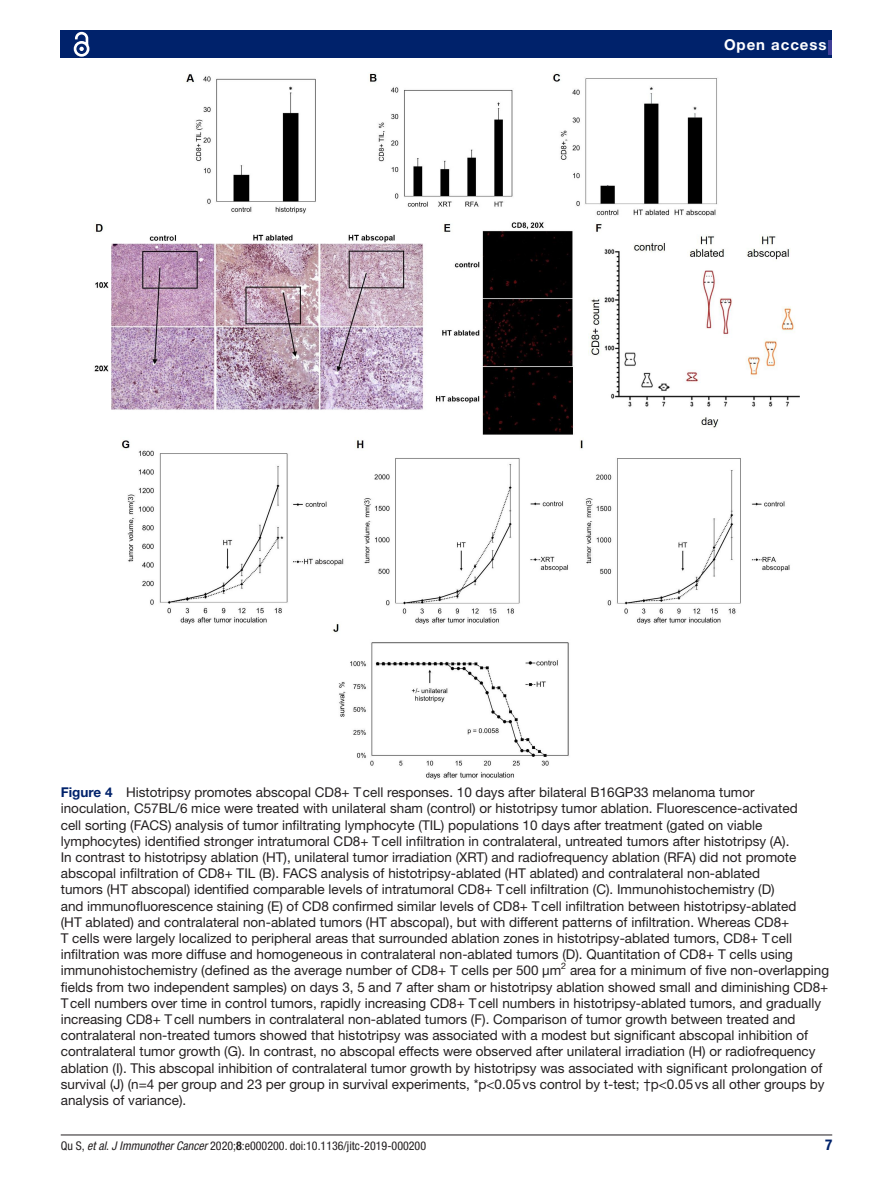
<style>
.page{position:relative;width:893px;height:1191px;background:#fff}
.page>*{position:absolute;margin:0;border:0;box-sizing:border-box;transform-origin:0 0}
.t1{font:700 15px "Helvetica Neue LT Std";letter-spacing:.065em;color:#fff}
.t2{font:700 condensed 15px "Helvetica Neue LT Std";color:#00226b}
.t3{font:13.5px/16.2px "Helvetica Neue LT Std";color:#231f20}
.t4{font:condensed 12px "Helvetica Neue LT Std";color:#231f20}
.s1{font-weight:700;color:#00226b}
.s2{font-style:italic}
.s3{font-weight:700}
</style>
<div class="page">
<hr style="left:61px;top:1134px;width:771px;height:1px;background:#231f20">
<div style="left:61px;top:31px;width:771px;height:27px;background:#00226b"></div>
<hr style="left:828px;top:40px;width:4px;height:15px;background:#414099">
<svg style="left:73px;top:31px;width:17px;height:26px"></svg>
<img style="left:94px;top:73px;width:706px;height:706px">
<p class="t1" style="left:724px;top:35px;width:104px">Open access</p>
<p class="t3" style="left:61px;top:784px;width:770px"><span class="s1">Figure 4</span> Histotripsy promotes abscopal CD8+ Tcell responses. 10 days after bilateral B16GP33 melanoma tumor<br>inoculation, C57BL/6 mice were treated with unilateral sham (control) or histotripsy tumor ablation. Fluorescence-activated<br>cell sorting (FACS) analysis of tumor infiltrating lymphocyte (TIL) populations 10 days after treatment (gated on viable lymphocytes) identified stronger intratumoral CD8+ Tcell infiltration in contralateral, untreated tumors after histotripsy (A).<br>In contrast to histotripsy ablation (HT), unilateral tumor irradiation (XRT) and radiofrequency ablation (RFA) did not promote abscopal infiltration of CD8+ TIL (B). FACS analysis of histotripsy-ablated (HT ablated) and contralateral non-ablated<br>tumors (HT abscopal) identified comparable levels of intratumoral CD8+ Tcell infiltration (C). Immunohistochemistry (D)<br>and immunofluorescence staining (E) of CD8 confirmed similar levels of CD8+ Tcell infiltration between histotripsy-ablated<br>(HT ablated) and contralateral non-ablated tumors (HT abscopal), but with different patterns of infiltration. Whereas CD8+<br>T cells were largely localized to peripheral areas that surrounded ablation zones in histotripsy-ablated tumors, CD8+ Tcell infiltration was more diffuse and homogeneous in contralateral non-ablated tumors (D). Quantitation of CD8+ T cells using immunohistochemistry (defined as the average number of CD8+ T cells per 500 μm<sup>2</sup> area for a minimum of five non-overlapping fields from two independent samples) on days 3, 5 and 7 after sham or histotripsy ablation showed small and diminishing CD8+ Tcell numbers over time in control tumors, rapidly increasing CD8+ Tcell numbers in histotripsy-ablated tumors, and gradually increasing CD8+ Tcell numbers in contralateral non-ablated tumors (F). Comparison of tumor growth between treated and contralateral non-treated tumors showed that histotripsy was associated with a modest but significant abscopal inhibition of contralateral tumor growth (G). In contrast, no abscopal effects were observed after unilateral irradiation (H) or radiofrequency ablation (I). This abscopal inhibition of contralateral tumor growth by histotripsy was associated with significant prolongation of survival (J) (n=4 per group and 23 per group in survival experiments, *p&lt;0.05vs control by t-test; †p&lt;0.05vs all other groups by analysis of variance).</p>
<p class="t4" style="left:61px;top:1138px;width:367px">Qu S, <span class="s2">et al</span>. <span class="s2">J Immunother Cancer</span> 2020;<span class="s3">8</span>:e000200. doi:10.1136/jitc-2019-000200</p>
<p class="t2" style="left:825px;top:1135px;width:9px">7</p>
</div>
